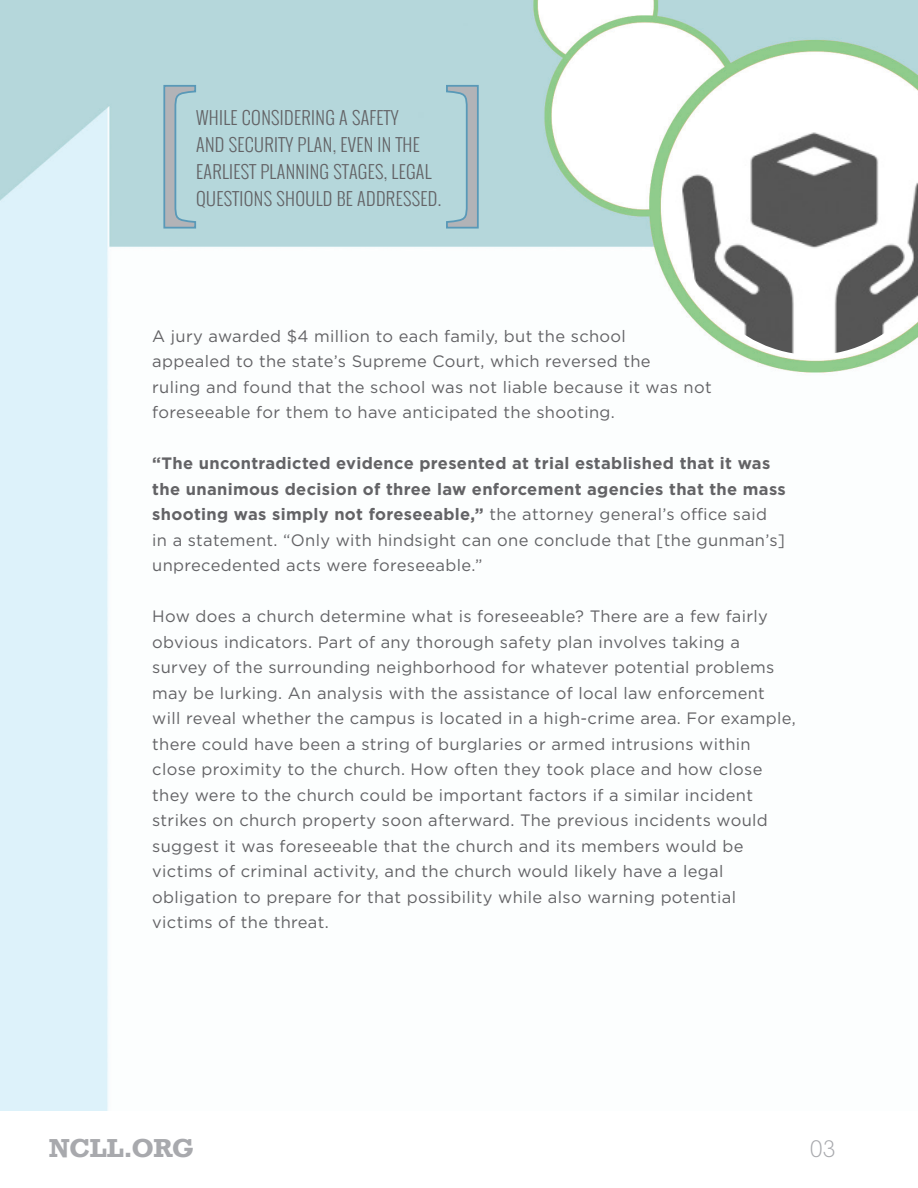
<style>
.page{position:relative;width:918px;height:1188px;background:#fff}
.page>*{position:absolute;margin:0;border:0;box-sizing:border-box;transform-origin:0 0}
.t1{font:700 24.45px "Rockwell";letter-spacing:-.025em;color:#a8a9ad}
.t2{font:300 24.45px "Rockwell";color:#a8a9ad}
.t3{font:300 18px/27px "Oswald";letter-spacing:.02em;color:#636366}
.t4{font:16.5px/25.5px "Gotham";letter-spacing:.02em;color:#636366}
.t5{font:700 16.5px/25.5px "Gotham";letter-spacing:.02em;color:#636366}
.s1{font-weight:400}
</style>
<div class="page">
<img style="left:0;top:0;width:918px;height:1110px">
<svg style="left:163px;top:84px;width:34px;height:145px;background:#a7c3ca"></svg>
<svg style="left:445px;top:84px;width:35px;height:145px;background:#a7c3cb"></svg>
<img style="left:675px;top:122px;width:243px;height:233px">
<p class="t3" style="left:196px;top:104px;width:247px">WHILE CONSIDERING A SAFETY<br>AND SECURITY PLAN, EVEN IN THE<br>EARLIEST PLANNING STAGES, LEGAL<br>QUESTIONS SHOULD BE ADDRESSED.</p>
<p class="t4" style="left:152px;top:323px;width:561px">A jury awarded $4 million to each family, but the school<br>appealed to the state’s Supreme Court, which reversed the<br>ruling and found that the school was not liable because it was not foreseeable for them to have anticipated the shooting.</p>
<p class="t5" style="left:152px;top:450px;width:635px">“The uncontradicted evidence presented at trial established that it was the unanimous decision of three law enforcement agencies that the mass shooting was simply not foreseeable,” <span class="s1">the attorney general’s office said in a statement. “Only with hindsight can one conclude that [the gunman’s] unprecedented acts were foreseeable.”</span></p>
<p class="t4" style="left:152px;top:603px;width:645px">How does a church determine what is foreseeable? There are a few fairly obvious indicators. Part of any thorough safety plan involves taking a survey of the surrounding neighborhood for whatever potential problems may be lurking. An analysis with the assistance of local law enforcement will reveal whether the campus is located in a high-crime area. For example, there could have been a string of burglaries or armed intrusions within close proximity to the church. How often they took place and how close they were to the church could be important factors if a similar incident strikes on church property soon afterward. The previous incidents would suggest it was foreseeable that the church and its members would be victims of criminal activity, and the church would likely have a legal obligation to prepare for that possibility while also warning potential victims of the threat.</p>
<p class="t1" style="left:49px;top:1133px;width:147px">NCLL.ORG</p>
<p class="t2" style="left:810px;top:1135px;width:27px">03</p>
</div>
